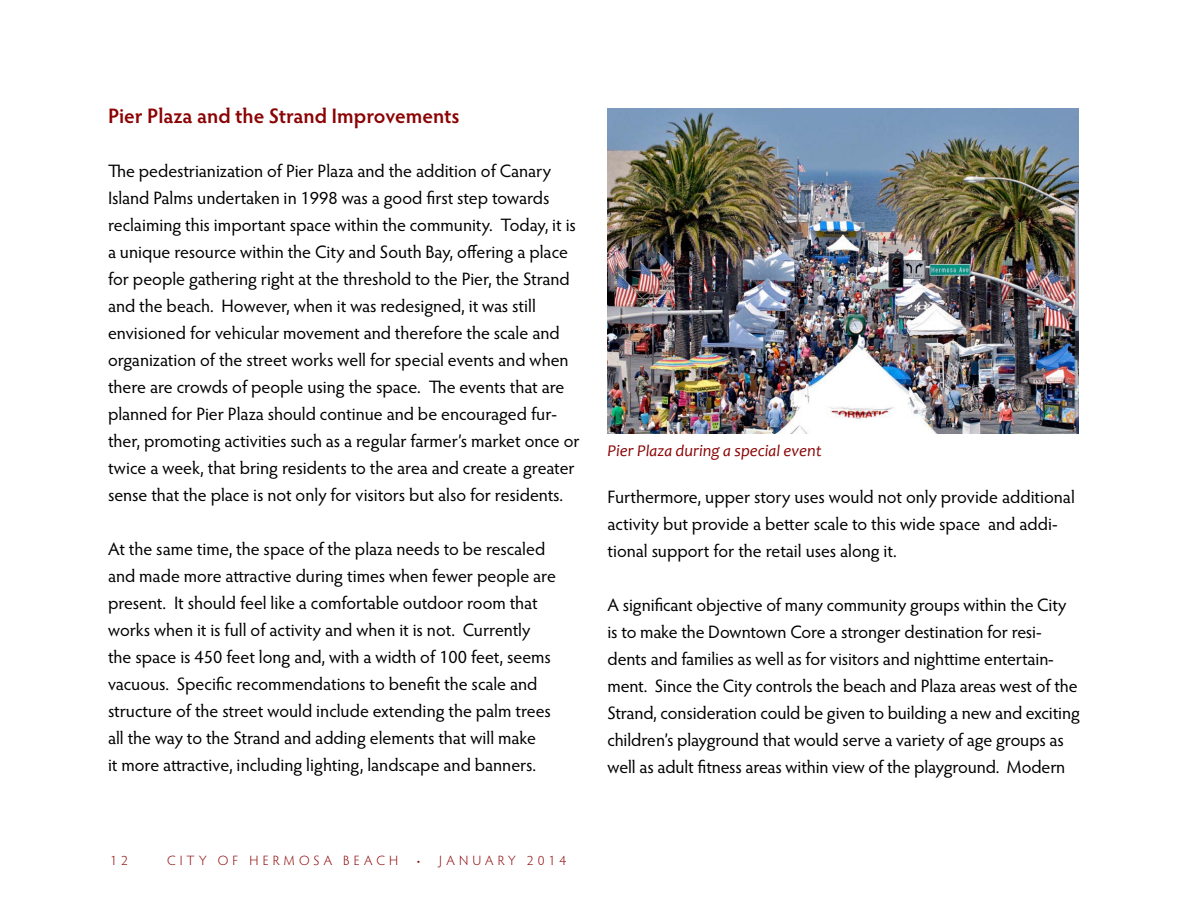
<style>
.page{position:relative;width:1188px;height:918px;background:#fff}
.page>*{position:absolute;margin:0;border:0;box-sizing:border-box;transform-origin:0 0}
.t1{font:600 21px "Hypatia Sans Pro";letter-spacing:-.005em;color:#8b0304}
.t2{font:18px/27px "Hypatia Sans Pro";letter-spacing:-.005em;color:#000}
.t3{font:italic 16.5px "Candara";color:#8b0304}
.t4{font:300 13.5px "Hypatia Sans Pro";letter-spacing:.305em;color:#8b0304}
</style>
<div class="page">
<img style="left:608px;top:108px;width:471px;height:325px">
<p class="t1" style="left:108px;top:102px;width:353px">Pier Plaza and the Strand Improvements</p>
<p class="t2" style="left:108px;top:157px;width:473px">The pedestrianization of Pier Plaza and the addition of Canary Island Palms undertaken in 1998 was a good first step towards reclaiming this important space within the community. Today, it is a unique resource within the City and South Bay, offering a place for people gathering right at the threshold to the Pier, the Strand and the beach. However, when it was redesigned, it was still envisioned for vehicular movement and therefore the scale and organization of the street works well for special events and when there are crowds of people using the space. The events that are planned for Pier Plaza should continue and be encouraged fur&shy;ther, promoting activities such as a regular farmer’s market once or twice a week, that bring residents to the area and create a greater sense that the place is not only for visitors but also for residents.</p>
<p class="t2" style="left:108px;top:535px;width:449px">At the same time, the space of the plaza needs to be rescaled and made more attractive during times when fewer people are present. It should feel like a comfortable outdoor room that works when it is full of activity and when it is not. Currently the space is 450 feet long and, with a width of 100 feet, seems vacuous. Specific recommendations to benefit the scale and structure of the street would include extending the palm trees all the way to the Strand and adding elements that will make<br>it more attractive, including lighting, landscape and banners.</p>
<p class="t3" style="left:608px;top:440px;width:216px">Pier Plaza during a special event</p>
<p class="t2" style="left:608px;top:483px;width:469px">Furthermore, upper story uses would not only provide additional activity but provide a better scale to this wide space and addi&shy;tional support for the retail uses along it.</p>
<p class="t2" style="left:608px;top:591px;width:474px">A significant objective of many community groups within the City is to make the Downtown Core a stronger destination for resi&shy;dents and families as well as for visitors and nighttime entertain&shy;ment. Since the City controls the beach and Plaza areas west of the Strand, consideration could be given to building a new and exciting children’s playground that would serve a variety of age groups as well as adult fitness areas within view of the playground. Modern</p>
<p class="t4" style="left:110px;top:851px;width:19px">1 2</p>
<p class="t4" style="left:167px;top:851px;width:232px">CITY OF HERMOSA BEACH</p>
<p class="t4" style="left:416px;top:851px;width:151px">• JANUARY 2014</p>
</div>
